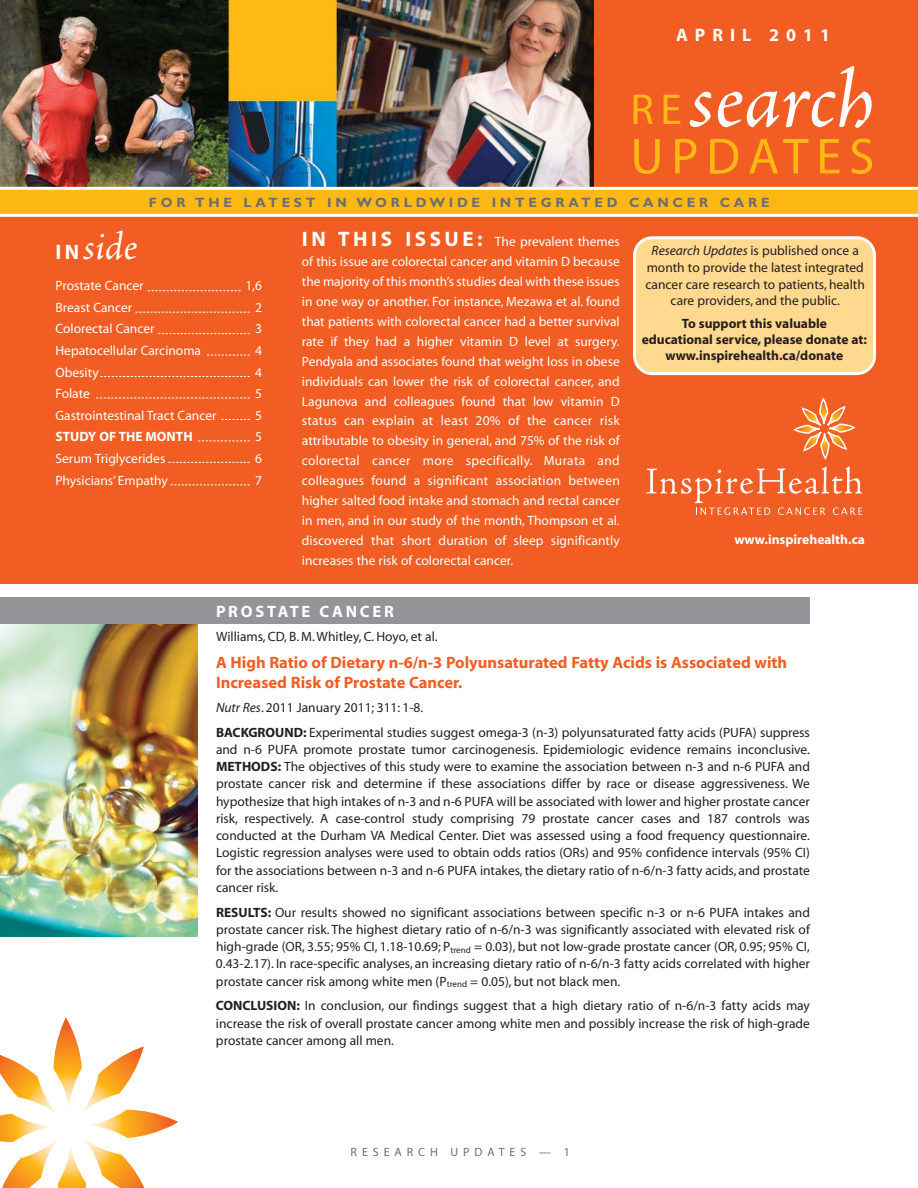
<style>
.page{position:relative;width:918px;height:1188px;background:#fff}
.page>*{position:absolute;margin:0;border:0;box-sizing:border-box;transform-origin:0 0}
.t1{font:italic 85.5px "Adobe Jenson Pro";letter-spacing:-.005em;color:#fff}
.t2{font:51px "Myriad";letter-spacing:.155em;color:#fdb813}
.t3{font:43.5px "Myriad";color:#fdb813}
.t4{font:italic 40.5px "Adobe Jenson Pro";color:#fff}
.t5{font:700 18px "Myriad";letter-spacing:.39em;color:#fff}
.t6{font:700 16.5px/19.5px "Myriad";color:#f15d22}
.t7{font:700 16.5px "Myriad";letter-spacing:.165em;color:#fff}
.t8{font:13.5px/17.2px "Myriad";color:#231f20;text-align:justify}
.t9{font:13.5px/20px "Myriad";color:#fff;text-align:justify}
.t10{font:700 13.5px/16px "Myriad";color:#231f20;text-align:center}
.t11{font:700 13.5px "Gill Sans";letter-spacing:.275em;color:#6c6e70}
.t12{font:700 13.5px "Myriad";color:#fff}
.t13{font:12px "Myriad";letter-spacing:.41em;color:#6c6e70}
.s1{font-family:"Myriad";font-weight:700;font-style:normal;font-size:21px}
.s2{font-weight:700;font-size:21px}
.s3{font-style:italic}
.s4{font-weight:700}
</style>
<div class="page">
<img style="left:0;top:624px;width:197px;height:313px">
<div style="left:0;top:597px;width:810px;height:27px;background:#939598"></div>
<div style="left:0;top:216px;width:918px;height:367px;background:#f15d22"></div>
<img style="left:0;top:0;width:594px;height:187px">
<div style="left:0;top:189px;width:918px;height:27px;background:#fdb813"></div>
<svg style="left:646px;top:397px;width:217px;height:118px"></svg>
<div style="left:594px;top:0;width:324px;height:189px;background:#f15d22"></div>
<svg style="left:0;top:1017px;width:178px;height:171px"></svg>
<hr style="left:0;top:187px;width:918px;height:3px;background:#fff">
<hr style="left:0;top:214px;width:918px;height:3px;background:#fff">
<svg style="left:633px;top:236px;width:243px;height:139px;background:#fed994"></svg>
<svg style="left:148px;top:290px;width:93px;height:1px"></svg>
<svg style="left:207px;top:355px;width:43px;height:1px"></svg>
<svg style="left:100px;top:376px;width:150px;height:1px"></svg>
<svg style="left:221px;top:419px;width:29px;height:1px"></svg>
<svg style="left:135px;top:312px;width:115px;height:1px"></svg>
<svg style="left:158px;top:333px;width:92px;height:1px"></svg>
<svg style="left:168px;top:462px;width:82px;height:1px"></svg>
<svg style="left:170px;top:484px;width:80px;height:1px"></svg>
<svg style="left:198px;top:441px;width:52px;height:1px"></svg>
<svg style="left:96px;top:398px;width:154px;height:1px"></svg>
<h3 class="t5" style="left:676px;top:28px;width:156px">APRIL 2011</h3>
<h1 class="t1" style="left:688px;top:65px;width:187px">search</h1>
<h3 class="t3" style="left:630px;top:93px;width:53px">RE</h3>
<h2 class="t2" style="left:630px;top:137px;width:245px">UPDATES</h2>
<p class="t11" style="left:149px;top:198px;width:622px">FOR THE LATEST IN WORLDWIDE INTEGRATED CANCER CARE</p>
<h3 class="t4" style="left:56px;top:230px;width:84px"><span class="s1">I N</span> side</h3>
<p class="t9" style="left:56px;top:277px;width:90px">Prostate Cancer</p>
<p class="t9" style="left:245px;top:277px;width:18px">1,6</p>
<p class="t9" style="left:56px;top:298px;width:78px">Breast Cancer</p>
<p class="t9" style="left:255px;top:298px;width:8px">2</p>
<p class="t9" style="left:56px;top:320px;width:101px">Colorectal Cancer</p>
<p class="t9" style="left:255px;top:320px;width:8px">3</p>
<p class="t9" style="left:56px;top:342px;width:147px">Hepatocellular Carcinoma</p>
<p class="t9" style="left:255px;top:342px;width:8px">4</p>
<p class="t9" style="left:56px;top:363px;width:45px">Obesity</p>
<p class="t9" style="left:255px;top:363px;width:8px">4</p>
<p class="t9" style="left:56px;top:385px;width:36px">Folate</p>
<p class="t9" style="left:255px;top:385px;width:8px">5</p>
<p class="t9" style="left:56px;top:406px;width:163px">Gastrointestinal Tract Cancer</p>
<p class="t9" style="left:255px;top:406px;width:8px">5</p>
<p class="t12" style="left:56px;top:432px;width:139px">STUDY OF THE MONTH</p>
<p class="t9" style="left:255px;top:428px;width:8px">5</p>
<p class="t9" style="left:56px;top:450px;width:111px">Serum Triglycerides</p>
<p class="t9" style="left:255px;top:450px;width:8px">6</p>
<p class="t9" style="left:56px;top:471px;width:114px">Physicians’ Empathy</p>
<p class="t9" style="left:255px;top:471px;width:8px">7</p>
<p class="t9" style="left:302px;top:232px;width:319px"><span class="s2">I N T H I S I S S U E :</span> The prevalent themes of this issue are colorectal cancer and vitamin D because the majority of this month’s studies deal with these issues in one way or another. For instance, Mezawa et al. found that patients with colorectal cancer had a better survival rate if they had a higher vitamin D level at surgery.<br>Pendyala and associates found that weight loss in obese individuals can lower the risk of colorectal cancer, and Lagunova and colleagues found that low vitamin D status can explain at least 20% of the cancer risk attributable to obesity in general, and 75% of the risk of colorectal cancer more specifically. Murata and colleagues found a significant association between higher salted food intake and stomach and rectal cancer in men, and in our study of the month, Thompson et al. discovered that short duration of sleep significantly increases the risk of colorectal cancer.</p>
<p class="t8" style="left:646px;top:244px;width:221px;line-height:16.6px;text-align:center"><span class="s3">Research Updates</span> is published once a month to provide the latest integrated cancer care research to patients, health care providers, and the public.</p>
<p class="t10" style="left:642px;top:316px;width:227px">To support this valuable<br>educational service, please donate at: www.inspirehealth.ca/donate</p>
<p class="t12" style="left:734px;top:534px;width:132px">www.inspirehealth.ca</p>
<p class="t7" style="left:216px;top:606px;width:179px">PROSTATE CANCER</p>
<p class="t8" style="left:216px;top:629px;width:223px">Williams, CD, B. M. Whitley, C. Hoyo, et al.</p>
<p class="t6" style="left:216px;top:655px;width:573px">A High Ratio of Dietary n-6/n-3 Polyunsaturated Fatty Acids is Associated with<br>Increased Risk of Prostate Cancer.</p>
<p class="t8" style="left:216px;top:696px;width:595px;line-height:24.8px"><span class="s3">Nutr Res</span>. 2011 January 2011; 311: 1-8.<br><span class="s4">BACKGROUND:</span> Experimental studies suggest omega-3 (n-3) polyunsaturated fatty acids (PUFA) suppress</p>
<p class="t8" style="left:216px;top:742px;width:596px">and n-6 PUFA promote prostate tumor carcinogenesis. Epidemiologic evidence remains inconclusive.<br><span class="s4">METHODS:</span> The objectives of this study were to examine the association between n-3 and n-6 PUFA and prostate cancer risk and determine if these associations differ by race or disease aggressiveness. We hypothesize that high intakes of n-3 and n-6 PUFA will be associated with lower and higher prostate cancer risk, respectively. A case-control study comprising 79 prostate cancer cases and 187 controls was conducted at the Durham VA Medical Center. Diet was assessed using a food frequency questionnaire.<br>Logistic regression analyses were used to obtain odds ratios (ORs) and 95% confidence intervals (95% CI) for the associations between n-3 and n-6 PUFA intakes, the dietary ratio of n-6/n-3 fatty acids, and prostate cancer risk.</p>
<p class="t8" style="left:216px;top:905px;width:596px"><span class="s4">RESULTS:</span> Our results showed no significant associations between specific n-3 or n-6 PUFA intakes and prostate cancer risk. The highest dietary ratio of n-6/n-3 was significantly associated with elevated risk of high-grade (OR, 3.55; 95% CI, 1.18-10.69; P<sub>trend</sub> = 0.03), but not low-grade prostate cancer (OR, 0.95; 95% CI, 0.43-2.17). In race-specific analyses, an increasing dietary ratio of n-6/n-3 fatty acids correlated with higher prostate cancer risk among white men (P<sub>trend</sub> = 0.05), but not black men.</p>
<p class="t8" style="left:216px;top:998px;width:596px"><span class="s4">CONCLUSION:</span> In conclusion, our findings suggest that a high dietary ratio of n-6/n-3 fatty acids may increase the risk of overall prostate cancer among white men and possibly increase the risk of high-grade prostate cancer among all men.</p>
<p class="t13" style="left:351px;top:1147px;width:221px">RESEARCH UPDATES — 1</p>
</div>
